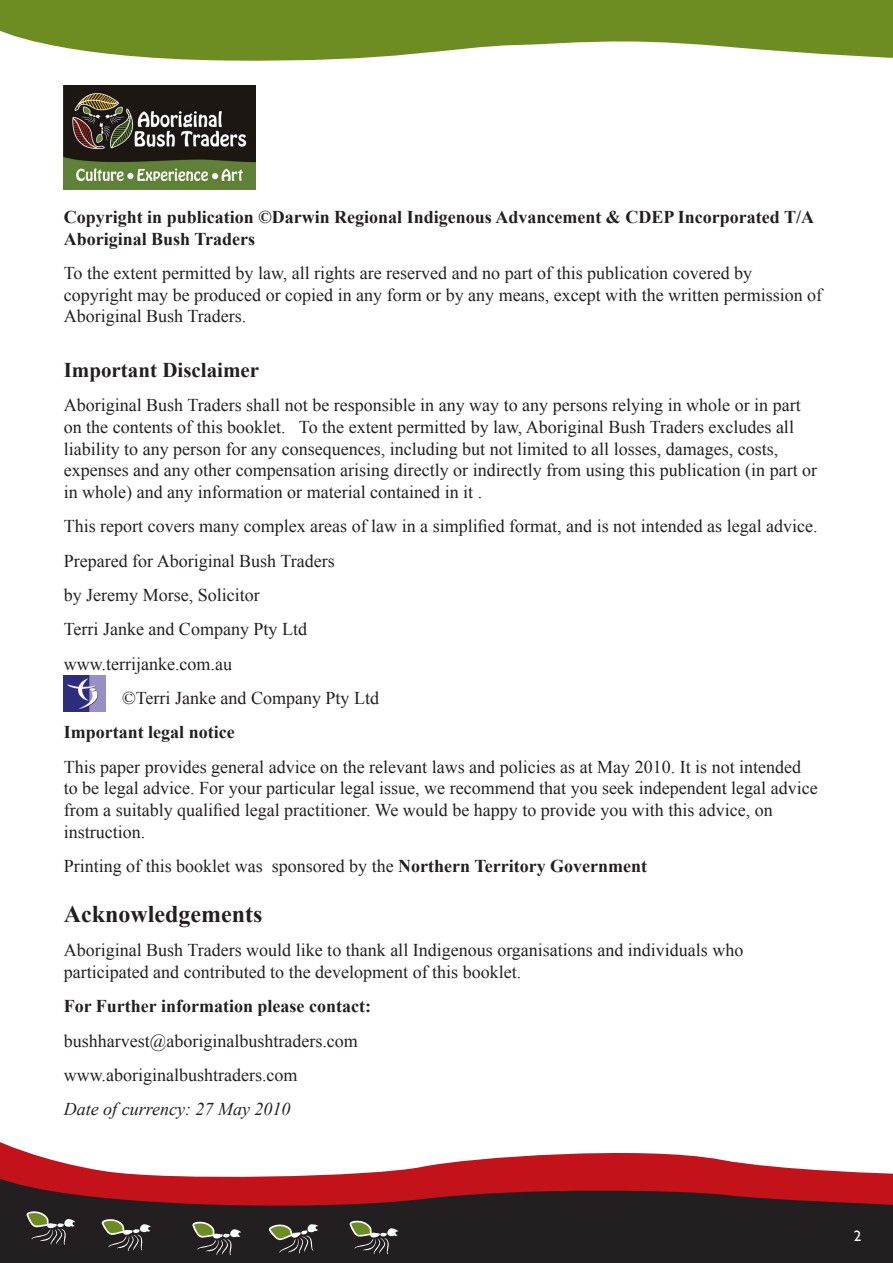
<style>
.page{position:relative;width:893px;height:1263px;background:#fff}
.page>*{position:absolute;margin:0;border:0;box-sizing:border-box;transform-origin:0 0}
.t1{font:700 24px "Times New Roman";color:#231f20}
.t2{font:700 21px "Times New Roman";color:#231f20}
.t3{font:18px/21.6px "Times New Roman";color:#231f20}
.t4{font:700 18px/21.6px "Times New Roman";color:#231f20}
.t5{font:italic 18px "Times New Roman";color:#231f20}
.t6{font:15px "Gill Sans";color:#fff}
.s1{font-weight:700}
</style>
<div class="page">
<svg style="left:0;top:1142px;width:893px;height:35px"></svg>
<svg style="left:0;top:1177px;width:893px;height:86px;background:#4e1b1e"></svg>
<svg style="left:26px;top:1210px;width:50px;height:36px;background:#4c4c43"></svg>
<svg style="left:102px;top:1218px;width:49px;height:34px;background:#505046"></svg>
<svg style="left:192px;top:1221px;width:49px;height:35px;background:#4e4f45"></svg>
<svg style="left:269px;top:1223px;width:50px;height:31px;background:#535449"></svg>
<svg style="left:349px;top:1220px;width:50px;height:35px;background:#4d4e44"></svg>
<svg style="left:0;top:0;width:893px;height:61px;fill:#6d8d23"></svg>
<img style="left:64px;top:85px;width:191px;height:104px">
<img style="left:64px;top:676px;width:41px;height:36px">
<p class="t4" style="left:64px;top:206px;width:752px">Copyright in publication ©Darwin Regional Indigenous Advancement &amp; CDEP Incorporated T/A<br>Aboriginal Bush Traders</p>
<p class="t3" style="left:64px;top:262px;width:760px">To the extent permitted by law, all rights are reserved and no part of this publication covered by copyright may be produced or copied in any form or by any means, except with the written permission of<br>Aboriginal Bush Traders.</p>
<p class="t2" style="left:64px;top:355px;width:197px">Important Disclaimer</p>
<p class="t3" style="left:64px;top:394px;width:755px">Aboriginal Bush Traders shall not be responsible in any way to any persons relying in whole or in part on the contents of this booklet. To the extent permitted by law, Aboriginal Bush Traders excludes all liability to any person for any consequences, including but not limited to all losses, damages, costs, expenses and any other compensation arising directly or indirectly from using this publication (in part or in whole) and any information or material contained in it .</p>
<p class="t3" style="left:64px;top:515px;width:755px">This report covers many complex areas of law in a simplified format, and is not intended as legal advice.</p>
<p class="t3" style="left:64px;top:549px;width:272px">Prepared for Aboriginal Bush Traders</p>
<p class="t3" style="left:64px;top:584px;width:197px">by Jeremy Morse, Solicitor</p>
<p class="t3" style="left:64px;top:618px;width:245px">Terri Janke and Company Pty Ltd</p>
<p class="t3" style="left:64px;top:653px;width:170px">www.terrijanke.com.au</p>
<p class="t3" style="left:122px;top:687px;width:258px">©Terri Janke and Company Pty Ltd</p>
<p class="t4" style="left:64px;top:721px;width:172px">Important legal notice</p>
<p class="t3" style="left:64px;top:756px;width:755px">This paper provides general advice on the relevant laws and policies as at May 2010. It is not intended to be legal advice. For your particular legal issue, we recommend that you seek independent legal advice from a suitably qualified legal practitioner. We would be happy to provide you with this advice, on instruction.</p>
<p class="t3" style="left:64px;top:855px;width:585px">Printing of this booklet was sponsored by the <span class="s1">Northern Territory Government</span></p>
<h1 class="t1" style="left:64px;top:897px;width:200px">Acknowledgements</h1>
<p class="t3" style="left:64px;top:939px;width:681px">Aboriginal Bush Traders would like to thank all Indigenous organisations and individuals who participated and contributed to the development of this booklet.</p>
<p class="t4" style="left:64px;top:995px;width:309px">For Further information please contact:</p>
<p class="t3" style="left:64px;top:1023px;width:296px;line-height:34.3px">bushharvest@aboriginalbushtraders.com www.aboriginalbushtraders.com</p>
<p class="t5" style="left:64px;top:1097px;width:228px">Date of currency: 27 May 2010</p>
<p class="t6" style="left:854px;top:1227px;width:9px">2</p>
</div>
